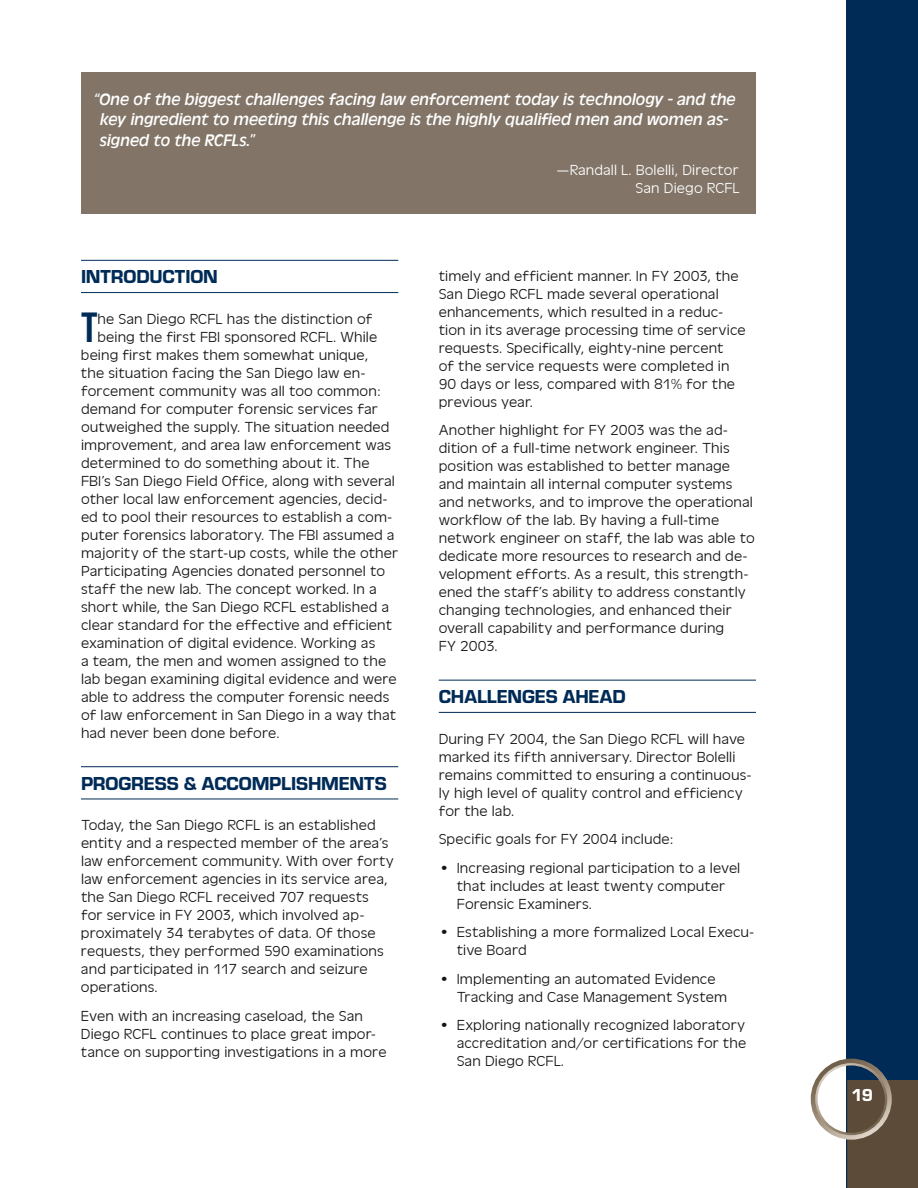
<style>
.page{position:relative;width:918px;height:1188px;background:#fff}
.page>*{position:absolute;margin:0;border:0;box-sizing:border-box;transform-origin:0 0}
.t1{font:700 38.55px "Agency FB";color:#002b57;scale:1.1 1}
.t2{font:19.5px "Eurostile T Heav";letter-spacing:-.005em;color:#002b57}
.t3{font:18px "Eurostile T Heav";color:#fff}
.t4{font:italic 17.25px/20.7px "Antique Oli T";color:#fff;scale:1.04 1}
.t5{font:15px/18px "Antique Oli T Ligh";letter-spacing:.005em;color:#151514;scale:1.1 1}
.t6{font:15px/18px "Antique Oli T Ligh";letter-spacing:.01em;color:#fff;text-align:right;scale:1.1 1}
</style>
<div class="page">
<div style="left:847px;top:0;width:71px;height:1188px;background:#002b57"></div>
<div style="left:847px;top:1080px;width:71px;height:108px;background:#5b4b38"></div>
<hr style="left:846px;top:0;width:1px;height:1188px;background:#002b57">
<hr style="left:439px;top:680px;width:317px;height:1px;background:#002b57">
<hr style="left:439px;top:712px;width:317px;height:1px;background:#002b57">
<hr style="left:81px;top:260px;width:317px;height:1px;background:#002b57">
<hr style="left:81px;top:292px;width:317px;height:1px;background:#002b57">
<hr style="left:81px;top:766px;width:317px;height:1px;background:#002b57">
<hr style="left:81px;top:799px;width:317px;height:1px;background:#002b57">
<div style="left:81px;top:72px;width:675px;height:142px;background:#827568"></div>
<div style="left:812px;top:1059px;width:79px;height:80px;border:6px solid #fff;border-radius:50%"></div>
<div style="left:811px;top:1059px;width:81px;height:81px;border:4px solid #fff;border-radius:50%"></div>
<p class="t4" style="left:100px;top:89px;width:613px;text-indent:-6px">“One of the biggest challenges facing law enforcement today is technology - and the key ingredient to meeting this challenge is the highly qualified men and women as&shy;signed to the RCFLs.”</p>
<p class="t6" style="left:557px;top:161px;width:168px">—Randall L. Bolelli, Director<br>San Diego RCFL</p>
<h2 class="t2" style="left:81px;top:266px;width:138px">INTRODUCTION</h2>
<h1 class="t1" style="left:81px;top:303px;width:17px">T</h1>
<p class="t5" style="left:98px;top:310px;width:251px">he San Diego RCFL has the distinction of</p>
<p class="t5" style="left:98px;top:328px;width:256px">being the first FBI sponsored RCFL. While</p>
<p class="t5" style="left:81px;top:346px;width:263px">being first makes them somewhat unique,</p>
<p class="t5" style="left:81px;top:364px;width:260px">the situation facing the San Diego law en-</p>
<p class="t5" style="left:81px;top:382px;width:274px">forcement community was all too common:</p>
<p class="t5" style="left:81px;top:400px;width:271px">demand for computer forensic services far</p>
<p class="t5" style="left:81px;top:418px;width:282px">outweighed the supply. The situation needed</p>
<p class="t5" style="left:81px;top:436px;width:283px">improvement, and area law enforcement was</p>
<p class="t5" style="left:81px;top:454px;width:264px">determined to do something about it. The</p>
<p class="t5" style="left:81px;top:472px;width:287px">FBI’s San Diego Field Office, along with several</p>
<p class="t5" style="left:81px;top:490px;width:280px">other local law enforcement agencies, decid-</p>
<p class="t5" style="left:81px;top:508px;width:285px">ed to pool their resources to establish a com-</p>
<p class="t5" style="left:81px;top:526px;width:287px">puter forensics laboratory. The FBI assumed a</p>
<p class="t5" style="left:81px;top:544px;width:290px">majority of the start-up costs, while the other</p>
<p class="t5" style="left:81px;top:562px;width:278px">Participating Agencies donated personnel to</p>
<p class="t5" style="left:81px;top:580px;width:270px">staff the new lab. The concept worked. In a</p>
<p class="t5" style="left:81px;top:598px;width:282px">short while, the San Diego RCFL established a</p>
<p class="t5" style="left:81px;top:616px;width:284px">clear standard for the effective and efficient</p>
<p class="t5" style="left:81px;top:634px;width:269px">examination of digital evidence. Working as</p>
<p class="t5" style="left:81px;top:652px;width:279px">a team, the men and women assigned to the</p>
<p class="t5" style="left:81px;top:670px;width:289px">lab began examining digital evidence and were</p>
<p class="t5" style="left:81px;top:688px;width:282px">able to address the computer forensic needs</p>
<p class="t5" style="left:81px;top:706px;width:288px">of law enforcement in San Diego in a way that</p>
<p class="t5" style="left:81px;top:724px;width:182px">had never been done before.</p>
<h2 class="t2" style="left:81px;top:772px;width:307px">PROGRESS &amp; ACCOMPLISHMENTS</h2>
<p class="t5" style="left:81px;top:817px;width:286px">Today, the San Diego RCFL is an established entity and a respected member of the area’s law enforcement community. With over forty law enforcement agencies in its service area, the San Diego RCFL received 707 requests for service in FY 2003, which involved ap&shy;proximately 34 terabytes of data. Of those requests, they performed 590 examinations and participated in 117 search and seizure operations.</p>
<p class="t5" style="left:81px;top:1007px;width:279px">Even with an increasing caseload, the San<br>Diego RCFL continues to place great impor&shy;tance on supporting investigations in a more</p>
<p class="t5" style="left:439px;top:267px;width:281px">timely and efficient manner. In FY 2003, the San Diego RCFL made several operational enhancements, which resulted in a reduc&shy;tion in its average processing time of service requests. Specifically, eighty-nine percent<br>of the service requests were completed in 90 days or less, compared with 81% for the previous year.</p>
<p class="t5" style="left:439px;top:422px;width:289px">Another highlight for FY 2003 was the ad&shy;dition of a full-time network engineer. This position was established to better manage and maintain all internal computer systems and networks, and to improve the operational workflow of the lab. By having a full-time network engineer on staff, the lab was able to dedicate more resources to research and de&shy;velopment efforts. As a result, this strength&shy;ened the staff’s ability to address constantly changing technologies, and enhanced their overall capability and performance during<br>FY 2003.</p>
<h2 class="t2" style="left:439px;top:686px;width:188px">CHALLENGES AHEAD</h2>
<p class="t5" style="left:439px;top:730px;width:286px">During FY 2004, the San Diego RCFL will have marked its fifth anniversary. Director Bolelli remains committed to ensuring a continuous&shy;ly high level of quality control and efficiency for the lab.</p>
<p class="t5" style="left:439px;top:830px;width:215px">Specific goals for FY 2004 include:</p>
<p class="t5" style="left:457px;top:859px;width:259px;text-indent:-18px">• Increasing regional participation to a level that includes at least twenty computer<br>Forensic Examiners.</p>
<p class="t5" style="left:457px;top:923px;width:272px;text-indent:-18px">• Establishing a more formalized Local Execu&shy;tive Board</p>
<p class="t5" style="left:457px;top:970px;width:247px;text-indent:-18px">• Implementing an automated Evidence<br>Tracking and Case Management System</p>
<p class="t5" style="left:457px;top:1016px;width:265px;text-align:justify;text-indent:-18px">• Exploring nationally recognized laboratory accreditation and/or certifications for the San Diego RCFL.</p>
<p class="t3" style="left:852px;top:1085px;width:23px">19</p>
</div>
